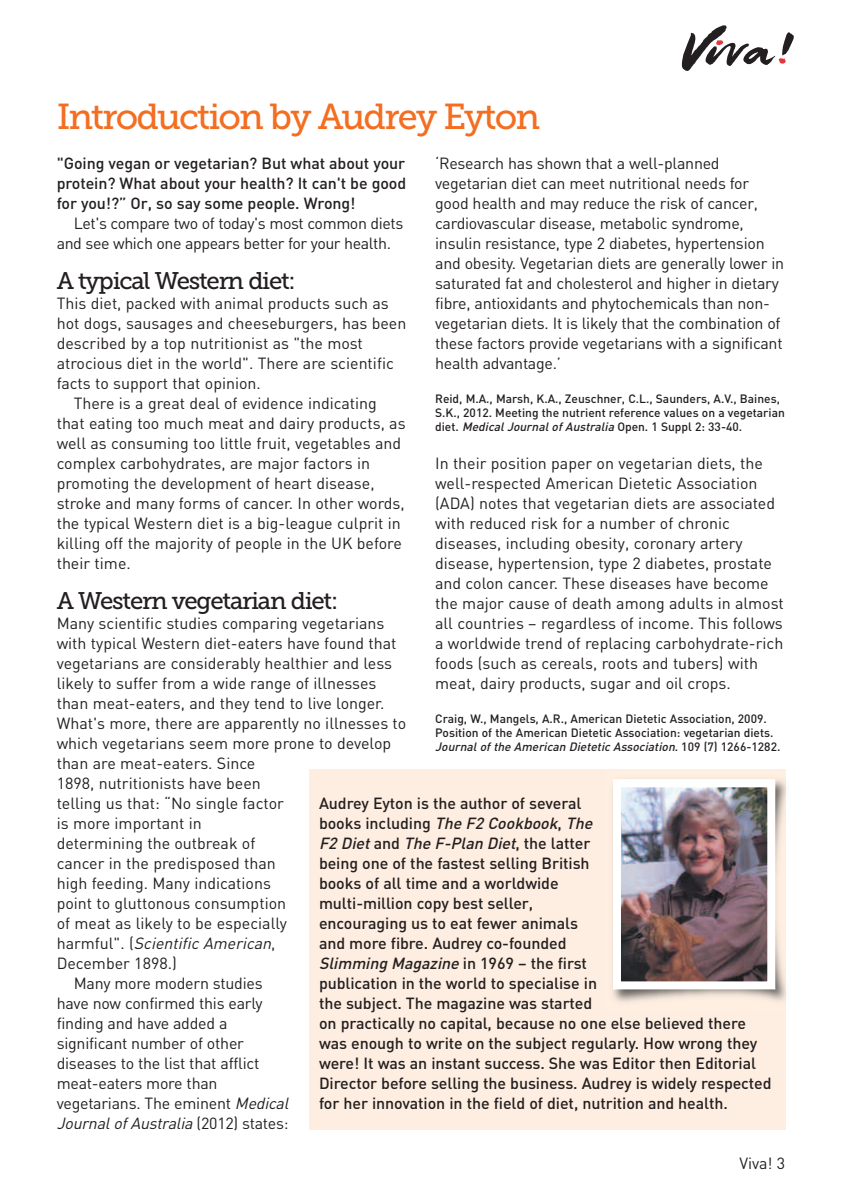
<style>
.page{position:relative;width:842px;height:1191px;background:#fff}
.page>*{position:absolute;margin:0;border:0;box-sizing:border-box;transform-origin:0 0}
.t1{font:36px "Museo Slab 500";letter-spacing:-.05em;color:#f36e21}
.t2{font:24px "Museo Slab 500";letter-spacing:-.05em;color:#231f20}
.t3{font:16px/20px "DIN";color:#231f20}
.t4{font:500 16px/20px "DIN";letter-spacing:-.005em;color:#231f20;text-align:justify}
.t5{font:16px/20px "DIN";letter-spacing:-.025em;color:#231f20}
.t6{font:italic 16px "DIN";color:#231f20}
.t7{font:500 12px/14px "DIN";color:#231f20}
.s1{font-style:italic}
.s2{font-style:normal}
</style>
<div class="page">
<svg style="left:682px;top:25px;width:112px;height:46px"></svg>
<div style="left:309px;top:769px;width:476px;height:360px;background:#feeee1"></div>
<img style="left:612px;top:771px;width:174px;height:238px">
<img style="left:622px;top:788px;width:144px;height:192px">
<div style="left:613px;top:779px;width:162px;height:210px;border:8px solid #fff"></div>
<h1 class="t1" style="left:57px;top:104px;width:485px">Introduction by Audrey Eyton</h1>
<p class="t3" style="left:435px;top:154px;width:351px">‘Research has shown that a well-planned vegetarian diet can meet nutritional needs for good health and may reduce the risk of cancer, cardiovascular disease, metabolic syndrome, insulin resistance, type 2 diabetes, hypertension and obesity. Vegetarian diets are generally lower in saturated fat and cholesterol and higher in dietary fibre, antioxidants and phytochemicals than non&shy;vegetarian diets. It is likely that the combination of these factors provide vegetarians with a significant health advantage.’</p>
<p class="t7" style="left:435px;top:392px;width:351px">Reid, M.A., Marsh, K.A., Zeuschner, C.L., Saunders, A.V., Baines,<br>S.K., 2012. Meeting the nutrient reference values on a vegetarian diet. <span class="s1">MedicalJournalofAustralia</span>Open. 1 Suppl 2: 33-40.</p>
<p class="t3" style="left:435px;top:454px;width:350px">In their position paper on vegetarian diets, the well-respected American Dietetic Association (ADA) notes that vegetarian diets are associated with reduced risk for a number of chronic diseases, including obesity, coronary artery disease, hypertension, type 2 diabetes, prostate and colon cancer. These diseases have become the major cause of death among adults in almost all countries – regardless of income. This follows a worldwide trend of replacing carbohydrate-rich foods (such as cereals, roots and tubers) with meat, dairy products, sugar and oil crops.</p>
<p class="t7" style="left:435px;top:712px;width:347px">Craig, W., Mangels, A.R., American Dietetic Association, 2009.<br>Position of the American Dietetic Association: vegetarian diets.<br><span class="s1">Journal of the American Dietetic Association</span>. 1 0 9 ( 7 ) 1 2 6 6 - 1 2 8 2 .</p>
<p class="t4" style="left:57px;top:154px;width:351px">"Going vegan or vegetarian? But what about your protein? What about your health? It can't be good for you!?” Or, so say some people. Wrong!</p>
<p class="t5" style="left:57px;top:214px;width:348px;text-indent:17px">Let's compare two of today's most common diets and see which one appears better for your health.</p>
<h2 class="t2" style="left:57px;top:272px;width:241px">A typical Western diet:</h2>
<p class="t3" style="left:57px;top:294px;width:334px">This diet, packed with animal products such as</p>
<p class="t3" style="left:57px;top:314px;width:351px">hot dogs, sausages and cheeseburgers, has been</p>
<p class="t3" style="left:57px;top:334px;width:308px">described by a top nutritionist as "the most</p>
<p class="t3" style="left:57px;top:354px;width:339px">atrocious diet in the world". There are scientific</p>
<p class="t3" style="left:57px;top:374px;width:206px">facts to support that opinion.</p>
<p class="t3" style="left:74px;top:394px;width:305px">There is a great deal of evidence indicating</p>
<p class="t3" style="left:57px;top:414px;width:350px">that eating too much meat and dairy products, as</p>
<p class="t3" style="left:57px;top:434px;width:346px">well as consuming too little fruit, vegetables and</p>
<p class="t3" style="left:57px;top:454px;width:315px">complex carbohydrates, are major factors in</p>
<p class="t3" style="left:57px;top:474px;width:319px">promoting the development of heart disease,</p>
<p class="t3" style="left:57px;top:494px;width:350px">stroke and many forms of cancer. In other words,</p>
<p class="t3" style="left:57px;top:514px;width:346px">the typical Western diet is a big-league culprit in</p>
<p class="t3" style="left:57px;top:534px;width:347px">killing off the majority of people in the UK before</p>
<p class="t3" style="left:57px;top:554px;width:76px">their time.</p>
<h2 class="t2" style="left:57px;top:592px;width:283px">A Western vegetarian diet:</h2>
<p class="t3" style="left:57px;top:614px;width:329px">Many scientific studies comparing vegetarians</p>
<p class="t3" style="left:57px;top:634px;width:341px">with typical Western diet-eaters have found that</p>
<p class="t3" style="left:57px;top:654px;width:337px">vegetarians are considerably healthier and less</p>
<p class="t3" style="left:57px;top:674px;width:321px">likely to suffer from a wide range of illnesses</p>
<p class="t3" style="left:57px;top:694px;width:329px">than meat-eaters, and they tend to live longer.</p>
<p class="t3" style="left:57px;top:714px;width:351px">What's more, there are apparently no illnesses to</p>
<p class="t3" style="left:57px;top:734px;width:336px">which vegetarians seem more prone to develop</p>
<p class="t3" style="left:57px;top:754px;width:200px">than are meat-eaters. Since</p>
<p class="t3" style="left:57px;top:774px;width:206px">1898, nutritionists have been</p>
<p class="t3" style="left:57px;top:794px;width:229px">telling us that: “No single factor</p>
<p class="t3" style="left:57px;top:814px;width:147px">is more important in</p>
<p class="t3" style="left:57px;top:834px;width:200px">determining the outbreak of</p>
<p class="t3" style="left:57px;top:854px;width:221px">cancer in the predisposed than</p>
<p class="t3" style="left:57px;top:874px;width:216px">high feeding. Many indications</p>
<p class="t3" style="left:57px;top:894px;width:231px">point to gluttonous consumption</p>
<p class="t3" style="left:57px;top:914px;width:232px">of meat as likely to be especially</p>
<p class="t6" style="left:57px;top:934px;width:220px"><span class="s2">h a r m f u l " . (</span> Scientific American<span class="s2">,</span></p>
<p class="t3" style="left:57px;top:954px;width:122px">December 1898.)</p>
<p class="t3" style="left:74px;top:974px;width:190px">Many more modern studies</p>
<p class="t3" style="left:57px;top:994px;width:207px">have now confirmed this early</p>
<p class="t3" style="left:57px;top:1014px;width:172px">finding and have added a</p>
<p class="t3" style="left:57px;top:1034px;width:189px">significant number of other</p>
<p class="t3" style="left:57px;top:1054px;width:204px">diseases to the list that afflict</p>
<p class="t3" style="left:57px;top:1074px;width:162px">meat-eaters more than</p>
<p class="t3" style="left:57px;top:1094px;width:237px">vegetarians. The eminent <span class="s1">Medical</span></p>
<p class="t6" style="left:57px;top:1114px;width:233px">Journal of Australia <span class="s2">(2012) states:</span></p>
<p class="t4" style="left:319px;top:794px;width:454px;text-align:left">Audrey Eyton is the author of several<br>books including <span class="s1">TheF2Cookbook</span>, <span class="s1">The<br>F2Diet</span>and <span class="s1">TheF-PlanDiet</span>, the latter<br>being one of the fastest selling British<br>books of all time and a worldwide<br>multi-million copy best seller,<br>encouraging us to eat fewer animals<br>and more fibre. Audrey co-founded<br><span class="s1">SlimmingMagazine</span>in 1969 – the first<br>publication in the world to specialise in<br>the subject. The magazine was started<br>on practically no capital, because no one else believed there was enough to write on the subject regularly. How wrong they were! It was an instant success. She was Editor then Editorial Director before selling the business. Audrey is widely respected for her innovation in the field of diet, nutrition and health.</p>
<p class="t3" style="left:739px;top:1154px;width:47px">Viva! 3</p>
</div>
